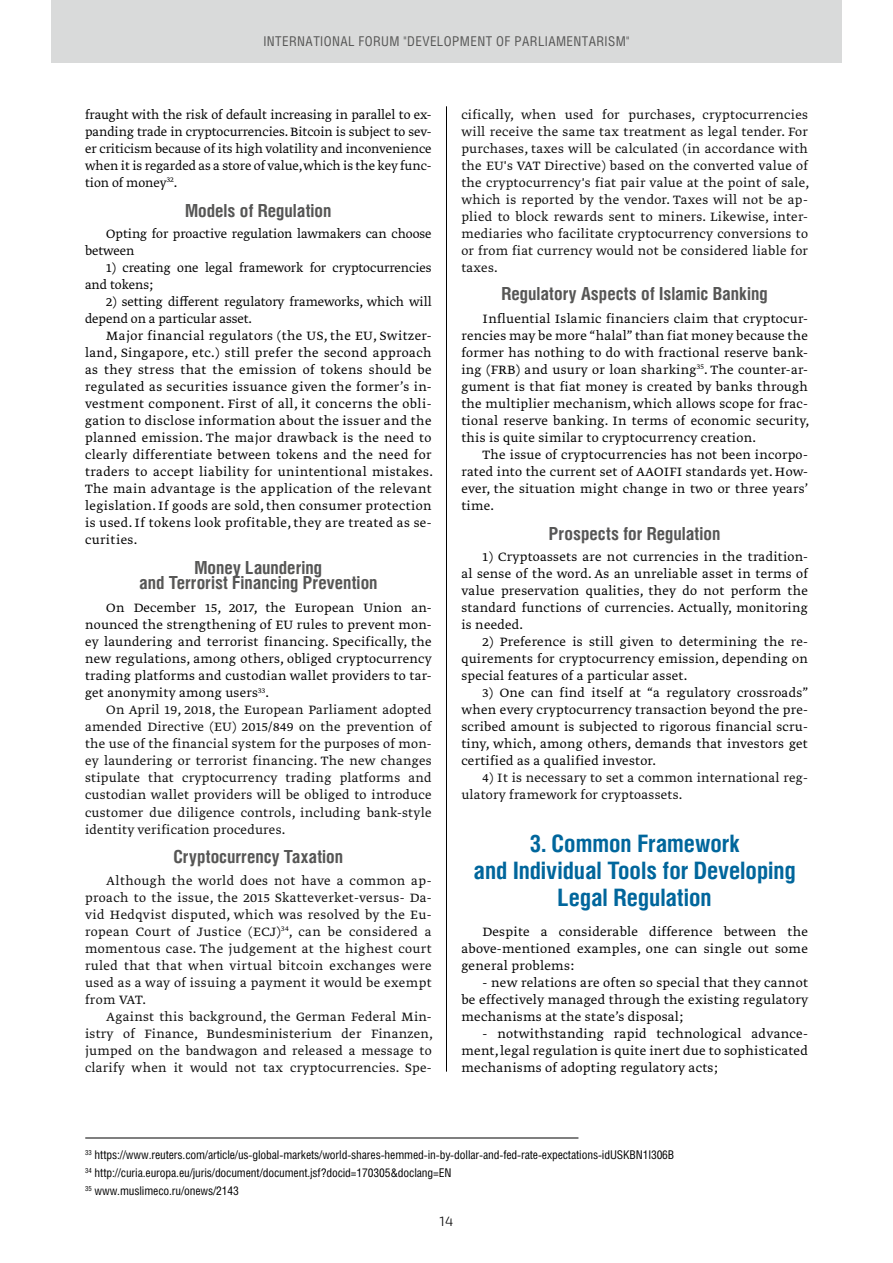
<style>
.page{position:relative;width:893px;height:1263px;background:#fff}
.page>*{position:absolute;margin:0;border:0;box-sizing:border-box;transform-origin:0 0}
.t1{font:700 24px/27px "Helios Cond";color:#00669c;text-align:center}
.t2{font:700 18px/15px "Helios Cond";color:#565655;text-align:center}
.t3{font:300 14.25px/17px "Greta Text Pro";letter-spacing:.02em;color:#000;text-align:justify}
.t4{font:300 14.25px/17px "Greta Text Pro";letter-spacing:.02em;color:#0d0d0d;text-align:justify}
.t5{font:300 14.25px/17px "Greta Text Pro";color:#000}
.t6{font:13.5px "Helios Cond";letter-spacing:.03em;color:#565655}
.t7{font:300 13.5px "Exo 2";color:#000}
.t8{font:12px/17.7px "Helios Cond";letter-spacing:-.01em;color:#000}
</style>
<div class="page">
<div style="left:51px;top:0;width:791px;height:63px;background:#d9dada"></div>
<hr style="left:446px;top:106px;width:1px;height:965px;background:#000">
<hr style="left:85px;top:1138px;width:493px;height:1px;background:#000">
<p class="t6" style="left:263px;top:33px;width:368px">INTERNATIONAL FORUM "DEVELOPMENT OF PARLIAMENTARISM"</p>
<p class="t3" style="left:85px;top:107px;width:348px">fraught with the risk of default increasing in parallel to ex&shy;panding trade in cryptocurrencies. Bitcoin is subject to sev&shy;er criticism because of its high volatility and inconvenience when it is regarded as a store of value,which is the key func&shy;tion of money<sup>32</sup>.</p>
<p class="t2" style="left:185px;top:203px;width:148px">Models of Regulation</p>
<p class="t5" style="left:85px;top:226px;width:348px;text-indent:21px">Opting for proactive regulation lawmakers can choose between</p>
<p class="t5" style="left:85px;top:260px;width:348px;text-indent:21px">1) creating one legal framework for cryptocurrencies and tokens;</p>
<p class="t5" style="left:85px;top:294px;width:348px;text-indent:21px">2) setting different regulatory frameworks, which will depend on a particular asset.</p>
<p class="t3" style="left:85px;top:328px;width:349px;text-indent:21px">Major financial regulators (the US, the EU, Switzer&shy;land, Singapore, etc.) still prefer the second approach as they stress that the emission of tokens should be regulated as securities issuance given the former’s in&shy;vestment component. First of all, it concerns the obli&shy;gation to disclose information about the issuer and the planned emission. The major drawback is the need to clearly differentiate between tokens and the need for traders to accept liability for unintentional mistakes.<br>The main advantage is the application of the relevant legislation. If goods are sold, then consumer protection is used. If tokens look profitable, they are treated as se&shy;curities.</p>
<p class="t2" style="left:139px;top:560px;width:240px">Money Laundering<br>and Terrorist Financing Prevention</p>
<p class="t3" style="left:85px;top:600px;width:348px;text-indent:21px">On December 15, 2017, the European Union an&shy;nounced the strengthening of EU rules to prevent mon&shy;ey laundering and terrorist financing. Specifically, the new regulations, among others, obliged cryptocurrency trading platforms and custodian wallet providers to tar&shy;get anonymity among users<sup>33</sup>.</p>
<p class="t4" style="left:85px;top:702px;width:348px;text-indent:21px">On April 19, 2018, the European Parliament adopted amended Directive (EU) 2015/849 on the prevention of the use of the financial system for the purposes of mon&shy;ey laundering or terrorist financing. The new changes stipulate that cryptocurrency trading platforms and custodian wallet providers will be obliged to introduce customer due diligence controls, including bank-style identity verification procedures.</p>
<p class="t2" style="left:173px;top:849px;width:171px">Cryptocurrency Taxation</p>
<p class="t4" style="left:85px;top:872px;width:348px;text-indent:21px">Although the world does not have a common ap&shy;proach to the issue, the 2015 Skatteverket-versus- Da&shy;vid Hedqvist disputed, which was resolved by the Eu&shy;ropean Court of Justice (ECJ)<sup>34</sup>, can be considered a momentous case. The judgement at the highest court ruled that that when virtual bitcoin exchanges were used as a way of issuing a payment it would be exempt from VAT.</p>
<p class="t4" style="left:85px;top:1008px;width:349px;text-indent:21px">Against this background, the German Federal Min&shy;istry of Finance, Bundesministerium der Finanzen, jumped on the bandwagon and released a message to clarify when it would not tax cryptocurrencies. Spe-</p>
<p class="t4" style="left:461px;top:107px;width:349px">cifically, when used for purchases, cryptocurrencies will receive the same tax treatment as legal tender. For purchases, taxes will be calculated (in accordance with the EU's VAT Directive) based on the converted value of the cryptocurrency's fiat pair value at the point of sale, which is reported by the vendor. Taxes will not be ap&shy;plied to block rewards sent to miners. Likewise, inter&shy;mediaries who facilitate cryptocurrency conversions to or from fiat currency would not be considered liable for taxes.</p>
<p class="t2" style="left:501px;top:285px;width:268px">Regulatory Aspects of Islamic Banking</p>
<p class="t3" style="left:461px;top:311px;width:349px;text-indent:21px">Influential Islamic financiers claim that cryptocur&shy;rencies may be more “halal” than fiat money because the former has nothing to do with fractional reserve bank&shy;ing (FRB) and usury or loan sharking<sup>35</sup>. The counter-ar&shy;gument is that fiat money is created by banks through the multiplier mechanism, which allows scope for frac&shy;tional reserve banking. In terms of economic security, this is quite similar to cryptocurrency creation.</p>
<p class="t3" style="left:461px;top:447px;width:348px;text-indent:21px">The issue of cryptocurrencies has not been incorpo&shy;rated into the current set of AAOIFI standards yet. How&shy;ever, the situation might change in two or three years’ time.</p>
<p class="t2" style="left:549px;top:526px;width:173px">Prospects for Regulation</p>
<p class="t3" style="left:461px;top:549px;width:348px;text-indent:21px">1) Cryptoassets are not currencies in the tradition&shy;al sense of the word. As an unreliable asset in terms of value preservation qualities, they do not perform the standard functions of currencies. Actually, monitoring is needed.</p>
<p class="t3" style="left:461px;top:634px;width:348px;text-indent:21px">2) Preference is still given to determining the re&shy;quirements for cryptocurrency emission, depending on special features of a particular asset.</p>
<p class="t3" style="left:461px;top:685px;width:348px;text-indent:21px">3) One can find itself at “a regulatory crossroads” when every cryptocurrency transaction beyond the pre&shy;scribed amount is subjected to rigorous financial scru&shy;tiny, which, among others, demands that investors get certified as a qualified investor.</p>
<p class="t4" style="left:461px;top:770px;width:348px;text-indent:21px">4) It is necessary to set a common international reg&shy;ulatory framework for cryptoassets.</p>
<h1 class="t1" style="left:473px;top:829px;width:324px">3. Common Framework<br>and Individual Tools for Developing<br>Legal Regulation</h1>
<p class="t3" style="left:461px;top:923px;width:348px;text-indent:21px">Despite a considerable difference between the above-mentioned examples, one can single out some general problems:</p>
<p class="t3" style="left:461px;top:974px;width:348px;text-indent:21px">- new relations are often so special that they cannot be effectively managed through the existing regulatory mechanisms at the state’s disposal;</p>
<p class="t3" style="left:461px;top:1025px;width:348px;text-indent:21px">- notwithstanding rapid technological advance&shy;ment, legal regulation is quite inert due to sophisticated mechanisms of adopting regulatory acts;</p>
<p class="t8" style="left:85px;top:1146px;width:591px"><sup>33</sup> https://www.reuters.com/article/us-global-markets/world-shares-hemmed-in-by-dollar-and-fed-rate-expectations-idUSKBN1I306B<br><sup>34</sup> http://curia.europa.eu/juris/document/document.jsf?docid=170305&amp;doclang=EN<br><sup>35</sup> www.muslimeco.ru/onews/2143</p>
<p class="t7" style="left:440px;top:1213px;width:15px">14</p>
</div>
